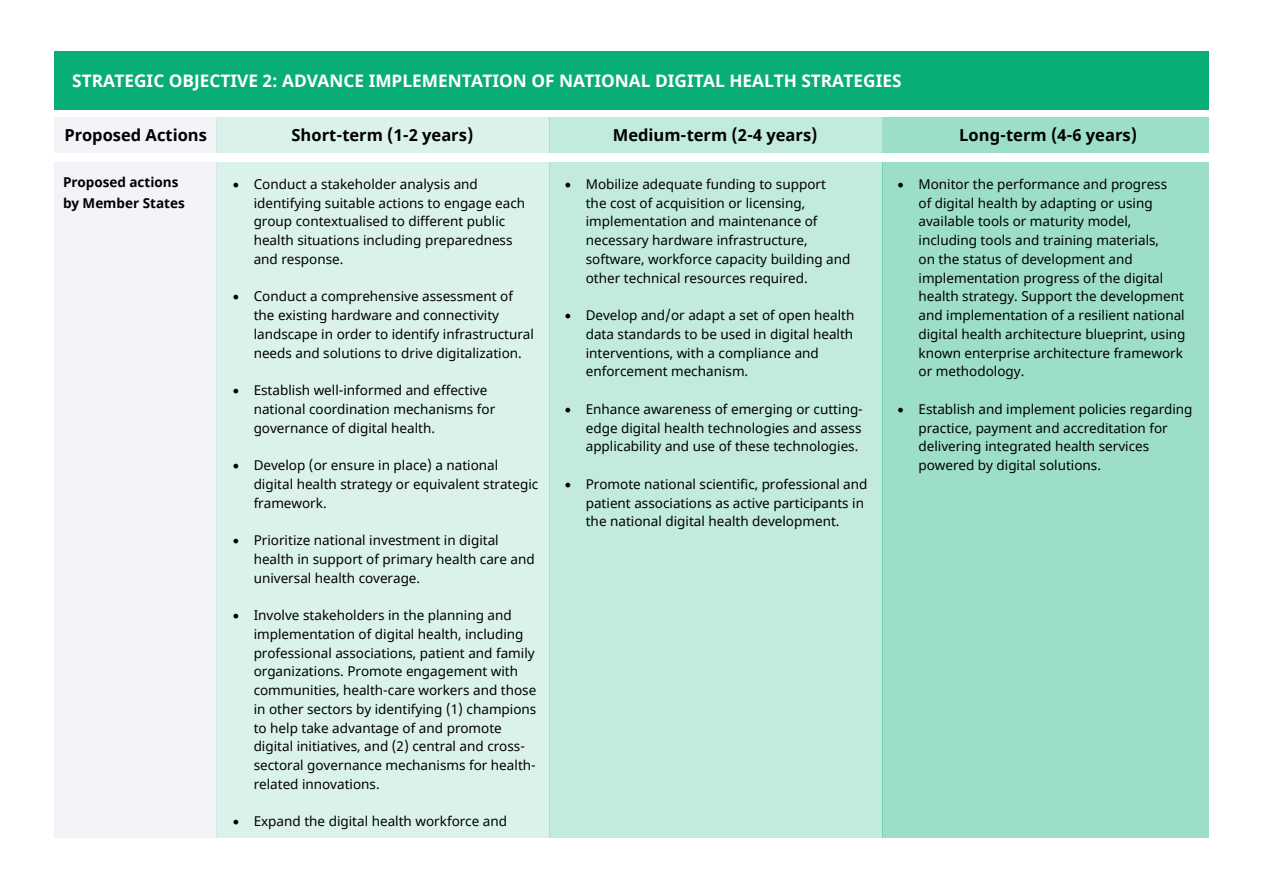
<style>
.page{position:relative;width:1263px;height:893px;background:#fff}
.page>*{position:absolute;margin:0;border:0;box-sizing:border-box;transform-origin:0 0}
.t1{font:700 17.25px "Noto Sans";color:#fff}
.t2{font:700 16.5px "Noto Sans";color:#000}
.t3{font:13.5px/18.8px "Noto Sans";color:#000}
.t4{font:700 13.5px "Noto Sans";color:#000}
.s1{font-family:"Minion Pro";font-size:18px}
</style>
<div class="page">
<div style="left:216px;top:162px;width:334px;height:675px;background:#daf2ea"></div>
<div style="left:550px;top:162px;width:333px;height:675px;background:#c2eadd"></div>
<div style="left:883px;top:162px;width:326px;height:675px;background:#9ddec8"></div>
<div style="left:54px;top:162px;width:162px;height:675px;background:#f2f4f7"></div>
<div style="left:54px;top:117px;width:162px;height:35px;background:#f2f4f7"></div>
<div style="left:549px;top:117px;width:333px;height:35px;background:#c2eadd"></div>
<div style="left:216px;top:117px;width:333px;height:35px;background:#daf2ea"></div>
<div style="left:882px;top:117px;width:327px;height:35px;background:#9ddec8"></div>
<div style="left:54px;top:52px;width:1155px;height:58px;background:#09ae76"></div>
<p class="t1" style="left:72px;top:69px;width:831px">STRATEGIC OBJECTIVE 2: ADVANCE IMPLEMENTATION OF NATIONAL DIGITAL HEALTH STRATEGIES</p>
<p class="t2" style="left:64px;top:124px;width:144px">Proposed Actions</p>
<p class="t2" style="left:292px;top:124px;width:183px">Short-term (1-2 years)</p>
<p class="t2" style="left:613px;top:124px;width:206px">Medium-term (2-4 years)</p>
<p class="t2" style="left:959px;top:124px;width:179px">Long-term (4-6 years)</p>
<p class="t4" style="left:63px;top:173px;width:117px">Proposed actions</p>
<p class="t4" style="left:63px;top:194px;width:123px">by Member States</p>
<p class="t3" style="left:254px;top:175px;width:273px;text-indent:-21px"><span class="s1">•</span> Conduct a stakeholder analysis and identifying suitable actions to engage each group contextualised to different public health situations including preparedness and response.</p>
<p class="t3" style="left:254px;top:287px;width:282px;text-indent:-21px"><span class="s1">•</span> Conduct a comprehensive assessment of the existing hardware and connectivity landscape in order to identify infrastructural needs and solutions to drive digitalization.</p>
<p class="t3" style="left:254px;top:381px;width:243px;text-indent:-21px"><span class="s1">•</span> Establish well-informed and effective national coordination mechanisms for governance of digital health.</p>
<p class="t3" style="left:254px;top:456px;width:286px;text-indent:-21px"><span class="s1">•</span> Develop (or ensure in place) a national digital health strategy or equivalent strategic framework.</p>
<p class="t3" style="left:254px;top:531px;width:283px;text-indent:-21px"><span class="s1">•</span> Prioritize national investment in digital health in support of primary health care and universal health coverage.</p>
<p class="t3" style="left:254px;top:606px;width:284px;text-indent:-21px"><span class="s1">•</span> Involve stakeholders in the planning and implementation of digital health, including professional associations, patient and family organizations. Promote engagement with communities, health-care workers and those in other sectors by identifying (1) champions to help take advantage of and promote digital initiatives, and (2) central and cross&shy;sectoral governance mechanisms for health&shy;related innovations.</p>
<p class="t3" style="left:232px;top:812px;width:276px"><span class="s1">•</span> Expand the digital health workforce and</p>
<p class="t3" style="left:586px;top:175px;width:266px;text-indent:-21px"><span class="s1">•</span> Mobilize adequate funding to support<br>the cost of acquisition or licensing, implementation and maintenance of necessary hardware infrastructure, software, workforce capacity building and other technical resources required.</p>
<p class="t3" style="left:586px;top:306px;width:270px;text-indent:-21px"><span class="s1">•</span> Develop and/or adapt a set of open health data standards to be used in digital health interventions, with a compliance and enforcement mechanism.</p>
<p class="t3" style="left:586px;top:400px;width:279px;text-align:justify;text-indent:-21px"><span class="s1">•</span> Enhance awareness of emerging or cutting&shy;edge digital health technologies and assess applicability and use of these technologies.</p>
<p class="t3" style="left:586px;top:475px;width:283px;text-indent:-21px"><span class="s1">•</span> Promote national scientific, professional and patient associations as active participants in the national digital health development.</p>
<p class="t3" style="left:918px;top:175px;width:268px;text-indent:-21px"><span class="s1">•</span> Monitor the performance and progress<br>of digital health by adapting or using available tools or maturity model, including tools and training materials,<br>on the status of development and implementation progress of the digital health strategy. Support the development and implementation of a resilient national digital health architecture blueprint, using known enterprise architecture framework or methodology.</p>
<p class="t3" style="left:918px;top:400px;width:275px;text-indent:-21px"><span class="s1">•</span> Establish and implement policies regarding practice, payment and accreditation for delivering integrated health services powered by digital solutions.</p>
</div>
